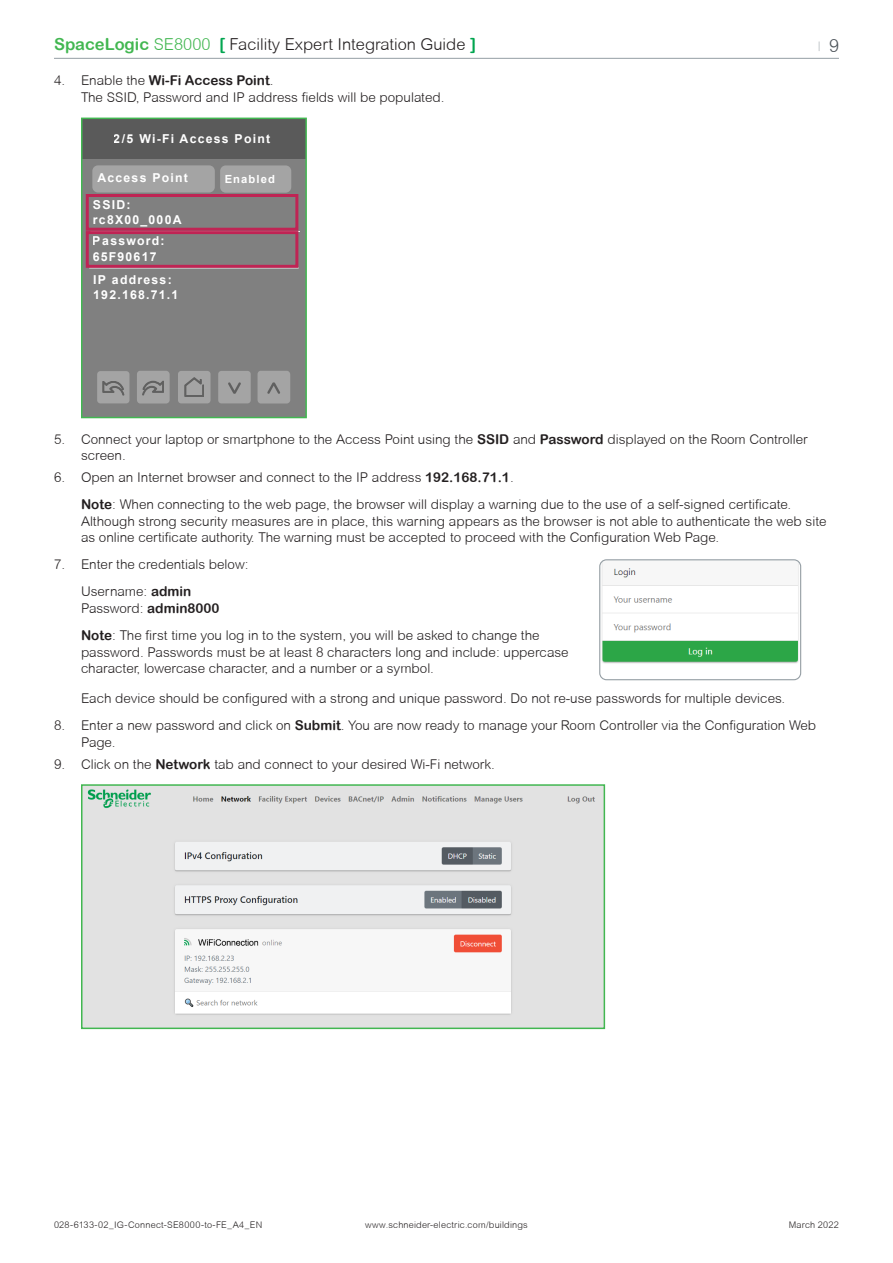
<style>
.page{position:relative;width:893px;height:1263px;background:#fff}
.page>*{position:absolute;margin:0;border:0;box-sizing:border-box;transform-origin:0 0}
.t1{font:300 16.5px "Arial Rounded MT";color:#231f20}
.Indent_1{font:300 13.5px/16.5px "Arial Rounded MT";color:#231f20}
.t2{font:700 12.3px/14.7px "Arial";letter-spacing:.1em;color:#fff}
.t3{font:700 11.25px "Arial";letter-spacing:.1em;color:#fff}
.t4{font:300 10.5px "Arial Rounded MT";color:#959ea4}
.t5{font:300 9.15px "Arial Rounded MT";letter-spacing:.02em;color:#231f20}
.s1{font-family:"Arial Rounded MT Bold";font-weight:400;color:#42b751}
.s2{color:#42b751}
.s3{font-family:"Arial Rounded MT Bold";font-weight:400;color:#00a54f}
.s4{font-size:18px;color:#4d545a}
.s5{font-family:"Arial Rounded MT Bold";font-weight:400}
</style>
<div class="page">
<hr style="left:54px;top:58px;width:785px;height:1px;background:#959ea4">
<div style="left:82px;top:118px;width:224px;height:299px;background:#808080"></div>
<div style="left:82px;top:118px;width:224px;height:41px;background:#5a5a5a"></div>
<hr style="left:89px;top:267px;width:210px;height:1px;background:#fff">
<div style="left:218px;top:371px;width:33px;height:32px;background:#a4a4a4;border-radius:3px"></div>
<div style="left:178px;top:371px;width:33px;height:32px;background:#a4a4a4;border-radius:3px"></div>
<div style="left:258px;top:371px;width:32px;height:32px;background:#a4a4a4;border-radius:3px"></div>
<div style="left:137px;top:371px;width:33px;height:32px;background:#a4a4a4;border-radius:3px"></div>
<div style="left:97px;top:371px;width:32px;height:32px;background:#a4a4a4;border-radius:3px"></div>
<svg style="left:185px;top:377px;width:19px;height:20px"></svg>
<svg style="left:228px;top:382px;width:13px;height:12px"></svg>
<svg style="left:267px;top:382px;width:13px;height:12px"></svg>
<svg style="left:142px;top:381px;width:22px;height:14px"></svg>
<svg style="left:103px;top:381px;width:21px;height:14px"></svg>
<hr style="left:90px;top:231px;width:210px;height:1px;background:#fff">
<div style="left:92px;top:165px;width:123px;height:27px;background:#a4a4a4;border-radius:6px"></div>
<div style="left:220px;top:165px;width:71px;height:28px;background:#a4a4a4;border-radius:6px"></div>
<div style="left:81px;top:118px;width:226px;height:300px;border:2px solid #42b751"></div>
<div style="left:86px;top:194px;width:212px;height:37px;border:3px solid #bf2454"></div>
<div style="left:86px;top:231px;width:212px;height:37px;border:3px solid #bf2454"></div>
<img style="left:600px;top:560px;width:201px;height:120px">
<div style="left:599px;top:559px;width:202px;height:121px;border:1px solid #959ea4;border-radius:7px"></div>
<img style="left:84px;top:787px;width:518px;height:239px">
<div style="left:81px;top:784px;width:524px;height:245px;border:2px solid #42b751"></div>
<p class="t1" style="left:54px;top:34px;width:423px"><span class="s1">SpaceLogic</span> <span class="s2">SE8000</span> <span class="s3">[</span> Facility Expert Integration Guide <span class="s3">]</span></p>
<p class="t4" style="left:818px;top:40px;width:22px">| <span class="s4">9</span></p>
<p class="Indent_1" style="left:81px;top:72px;width:365px;text-indent:-27px">4. Enable the <span class="s5">Wi-Fi Access Point</span>.<br>The SSID, Password and IP address fields will be populated.</p>
<p class="t2" style="left:114px;top:132px;width:158px">2/5 Wi-Fi Access Point</p>
<p class="t2" style="left:97px;top:171px;width:92px">Access Point</p>
<p class="t3" style="left:225px;top:171px;width:52px">Enabled</p>
<p class="t2" style="left:93px;top:197px;width:90px">SSID: rc8X00_000A</p>
<p class="t2" style="left:93px;top:234px;width:73px">Password:</p>
<p class="t2" style="left:93px;top:272px;width:87px">IP address:<br>192.168.71.1</p>
<p class="t2" style="left:93px;top:250px;width:65px">65F90617</p>
<p class="Indent_1" style="left:81px;top:431px;width:728px;text-indent:-27px">5. Connect your laptop or smartphone to the Access Point using the <span class="s5">SSID</span> and <span class="s5">Password</span> displayed on the Room Controller screen.</p>
<p class="Indent_1" style="left:54px;top:469px;width:461px">6. Open an Internet browser and connect to the IP address <span class="s5">192.168.71.1</span>.</p>
<p class="Indent_1" style="left:81px;top:496px;width:747px"><span class="s5">Note</span>: When connecting to the web page, the browser will display a warning due to the use of a self-signed certificate.<br>Although strong security measures are in place, this warning appears as the browser is not able to authenticate the web site as online certificate authority. The warning must be accepted to proceed with the Configuration Web Page.</p>
<p class="Indent_1" style="left:54px;top:556px;width:196px">7. Enter the credentials below:</p>
<p class="Indent_1" style="left:81px;top:583px;width:140px">Username: <span class="s5">admin<br></span>Password: <span class="s5">admin8000</span></p>
<p class="Indent_1" style="left:81px;top:627px;width:489px"><span class="s5">Note</span>: The first time you log in to the system, you will be asked to change the password. Passwords must be at least 8 characters long and include: uppercase character, lowercase character, and a number or a symbol.</p>
<p class="Indent_1" style="left:81px;top:690px;width:706px">Each device should be configured with a strong and unique password. Do not re-use passwords for multiple devices.</p>
<p class="Indent_1" style="left:81px;top:717px;width:737px;text-indent:-27px">8. Enter a new password and click on <span class="s5">Submit</span>. You are now ready to manage your Room Controller via the Configuration Web<br>Page.</p>
<p class="Indent_1" style="left:54px;top:755px;width:443px">9. Click on the <span class="s5">Network</span> tab and connect to your desired Wi-Fi network.</p>
<p class="t5" style="left:54px;top:1219px;width:210px">028-6133-02_IG-Connect-SE8000-to-FE_A4_EN</p>
<p class="t5" style="left:365px;top:1219px;width:164px">www.schneider-electric.com/buildings</p>
<p class="t5" style="left:789px;top:1219px;width:52px">March 2022</p>
</div>
